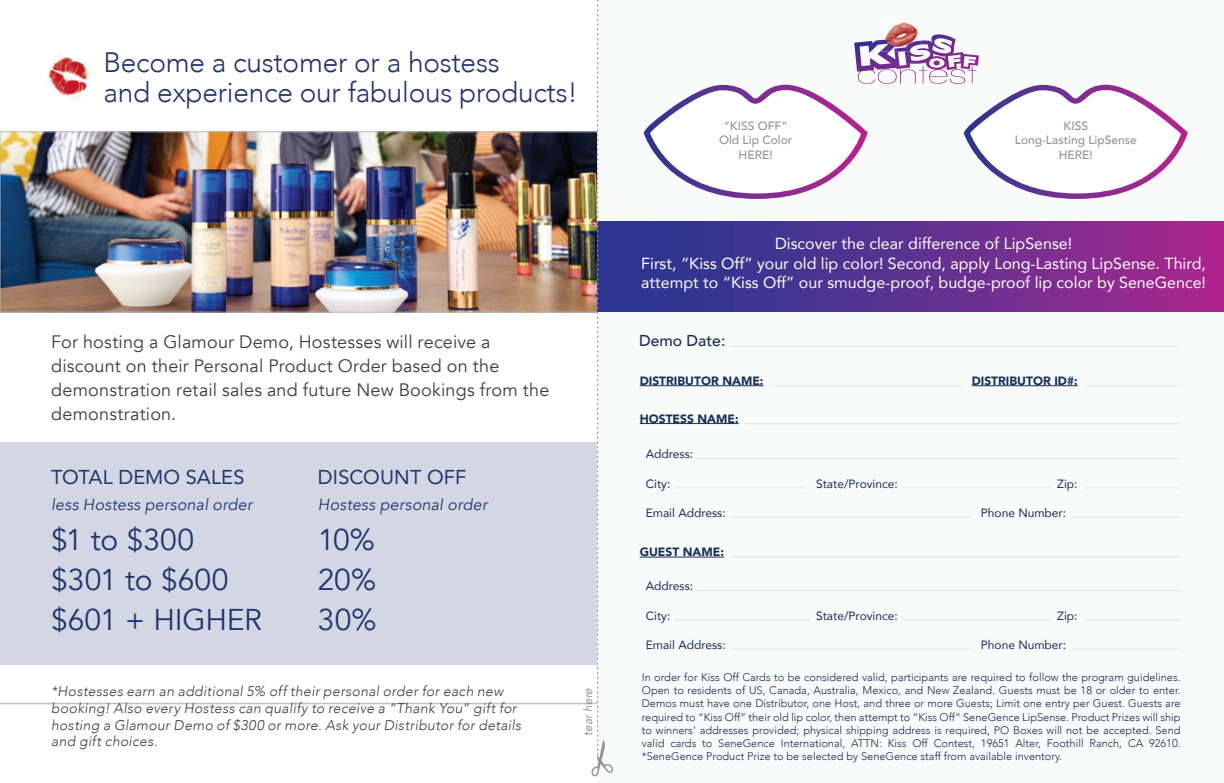
<style>
.page{position:relative;width:1224px;height:783px;background:#fff}
.page>*{position:absolute;margin:0;border:0;box-sizing:border-box;transform-origin:0 0}
.t1{font:30px/40px "Avenir";letter-spacing:-.01em;color:#21356e}
.t2{font:300 28px/30px "Avenir";letter-spacing:-.01em;color:#22336d}
.t3{font:20px "Avenir";letter-spacing:.01em;color:#21356e}
.t4{font:800 19px "Avenir";color:#00295c}
.t5{font:18px/24px "Avenir";letter-spacing:.01em;color:#3e3e3f}
.t6{font:16px/19.2px "Avenir";color:#fff;text-align:center}
.t7{font:italic 16px "Avenir";letter-spacing:.015em;color:#21356e}
.t8{font:500 15.8px "Avenir";color:#192e5a}
.t9{font:italic 300 14px/16.8px "Avenir";letter-spacing:.025em;color:#3e3e3f}
.t10{font:12px "Avenir";color:#192e5a}
.t11{font:500 12px/14.4px "Avenir";color:#959494;text-align:center}
.t12{font:900 12px "Avenir";color:#192e5a}
.t13{font:italic 300 12px "Avenir";color:#808285}
.t14{font:300 11px/13.2px "Avenir";color:#192e5a;text-align:justify}
.s1{font-size:24px;color:#687199}
</style>
<div class="page">
<hr style="left:0;top:703px;width:1224px;height:1px;background:#bcbdc0">
<img style="left:2px;top:134px;width:589px;height:176px">
<div style="left:0;top:132px;width:612px;height:180px;border:1px solid #bcbdc0"></div>
<div style="left:0;top:442px;width:624px;height:222px;background:#d2d7e3"></div>
<div style="left:598px;top:0;width:626px;height:783px;background:#f9fafa"></div>
<div style="left:598px;top:222px;width:626px;height:90px;background:linear-gradient(to right,#1c3991,#a6288f)"></div>
<svg style="left:644px;top:85px;width:224px;height:114px"></svg>
<svg style="left:964px;top:85px;width:224px;height:114px"></svg>
<hr style="left:640px;top:385px;width:124px;height:1px;background:#192e5a">
<hr style="left:972px;top:385px;width:106px;height:1px;background:#192e5a">
<hr style="left:640px;top:423px;width:99px;height:1px;background:#192e5a">
<hr style="left:640px;top:557px;width:84px;height:1px;background:#192e5a">
<hr style="left:730px;top:346px;width:451px;height:1px;background:#e2e3e2">
<hr style="left:745px;top:423px;width:436px;height:1px;background:#e2e3e2">
<hr style="left:697px;top:458px;width:484px;height:1px;background:#e2e3e2">
<hr style="left:1084px;top:488px;width:97px;height:1px;background:#e2e3e2">
<hr style="left:1072px;top:517px;width:109px;height:1px;background:#e2e3e2">
<hr style="left:1072px;top:649px;width:109px;height:1px;background:#e2e3e2">
<hr style="left:675px;top:488px;width:131px;height:1px;background:#e2e3e2">
<hr style="left:730px;top:517px;width:242px;height:1px;background:#e2e3e2">
<hr style="left:730px;top:649px;width:242px;height:1px;background:#e2e3e2">
<hr style="left:730px;top:557px;width:451px;height:1px;background:#e2e3e2">
<hr style="left:697px;top:590px;width:484px;height:1px;background:#e2e3e2">
<hr style="left:675px;top:620px;width:136px;height:1px;background:#e2e3e2">
<hr style="left:904px;top:620px;width:148px;height:1px;background:#e2e3e2">
<hr style="left:1084px;top:620px;width:97px;height:1px;background:#e2e3e2">
<hr style="left:901px;top:488px;width:149px;height:1px;background:#e2e3e2">
<hr style="left:771px;top:386px;width:193px;height:1px;background:#e2e3e2">
<hr style="left:1084px;top:386px;width:97px;height:1px;background:#e2e3e2">
<svg style="left:878px;top:39px;width:54px;height:27px"></svg>
<img style="left:885px;top:22px;width:34px;height:17px">
<img style="left:881px;top:39px;width:41px;height:12px">
<svg style="left:591px;top:0;width:22px;height:776px"></svg>
<img style="left:48px;top:56px;width:42px;height:43px">
<h2 class="t2" style="left:103px;top:47px;width:476px">Become a customer or a hostess<br>and experience our fabulous products!</h2>
<h3 class="t5" style="left:51px;top:330px;width:500px">For hosting a Glamour Demo, Hostesses will receive a discount on their Personal Product Order based on the demonstration retail sales and future New Bookings from the demonstration.</h3>
<h3 class="t3" style="left:51px;top:461px;width:195px">TOTAL DEMO SALES</h3>
<h3 class="t7" style="left:51px;top:495px;width:203px">less Hostess personal order</h3>
<h1 class="t1" style="left:51px;top:520px;width:212px">$1 to $300 $301 to $600 $601 + HIGHER</h1>
<h3 class="t3" style="left:318px;top:461px;width:150px">DISCOUNT OFF</h3>
<h3 class="t7" style="left:318px;top:495px;width:171px">Hostess personal order</h3>
<h1 class="t1" style="left:318px;top:520px;width:60px;text-align:justify">10% 20% 30%</h1>
<p class="t9" style="left:51px;top:683px;width:472px">*Hostesses earn an additional 5% off their personal order for each new booking! Also every Hostess can qualify to receive a “Thank You” gift for hosting a Glamour Demo of $300 or more. Ask your Distributor for details and gift choices.</p>
<p class="t13" style="left:581px;top:736px;width:49px;rotate:-90deg">tear here</p>
<p class="t11" style="left:719px;top:118px;width:75px">“KISS OFF”<br>Old Lip Color<br>HERE!</p>
<p class="t11" style="left:1015px;top:118px;width:124px">KISS<br>Long-Lasting LipSense<br>HERE!</p>
<h3 class="t6" style="left:641px;top:234px;width:566px">Discover the clear difference of LipSense!<br>First, “Kiss Off” your old lip color! Second, apply Long-Lasting LipSense. Third, attempt to “Kiss Off” our smudge-proof, budge-proof lip color by SeneGence!</h3>
<h3 class="t8" style="left:639px;top:327px;width:88px">Demo Date:</h3>
<p class="t12" style="left:640px;top:370px;width:125px">DISTRIBUTOR NAME:</p>
<p class="t12" style="left:972px;top:370px;width:107px">DISTRIBUTOR ID#:</p>
<p class="t12" style="left:640px;top:408px;width:100px">HOSTESS NAME:</p>
<p class="t10" style="left:646px;top:445px;width:49px">Address:</p>
<p class="t10" style="left:646px;top:474px;width:26px">City:</p>
<p class="t10" style="left:816px;top:474px;width:83px">State/Province:</p>
<p class="t10" style="left:1057px;top:474px;width:22px">Zip:</p>
<p class="t10" style="left:646px;top:504px;width:82px">Email Address:</p>
<p class="t10" style="left:981px;top:504px;width:87px">Phone Number:</p>
<p class="t12" style="left:640px;top:542px;width:86px">GUEST NAME:</p>
<p class="t10" style="left:646px;top:577px;width:49px">Address:</p>
<p class="t10" style="left:646px;top:606px;width:26px">City:</p>
<p class="t10" style="left:816px;top:606px;width:83px">State/Province:</p>
<p class="t10" style="left:1057px;top:606px;width:22px">Zip:</p>
<p class="t10" style="left:646px;top:636px;width:82px">Email Address:</p>
<p class="t10" style="left:981px;top:636px;width:87px">Phone Number:</p>
<p class="t14" style="left:642px;top:671px;width:540px">In order for Kiss Off Cards to be considered valid, participants are required to follow the program guidelines.<br>Open to residents of US, Canada, Australia, Mexico, and New Zealand. Guests must be 18 or older to enter.<br>Demos must have one Distributor, one Host, and three or more Guests; Limit one entry per Guest. Guests are required to “Kiss Off” their old lip color, then attempt to “Kiss Off” SeneGence LipSense. Product Prizes will ship to winners’ addresses provided; physical shipping address is required, PO Boxes will not be accepted. Send valid cards to SeneGence International, ATTN: Kiss Off Contest, 19651 Alter, Foothill Ranch, CA 92610. *SeneGence Product Prize to be selected by SeneGence staff from available inventory.</p>
<h3 class="t4" style="left:960px;top:728px;width:221px">SENEGENCE.COM <span class="s1">43</span></h3>
</div>
